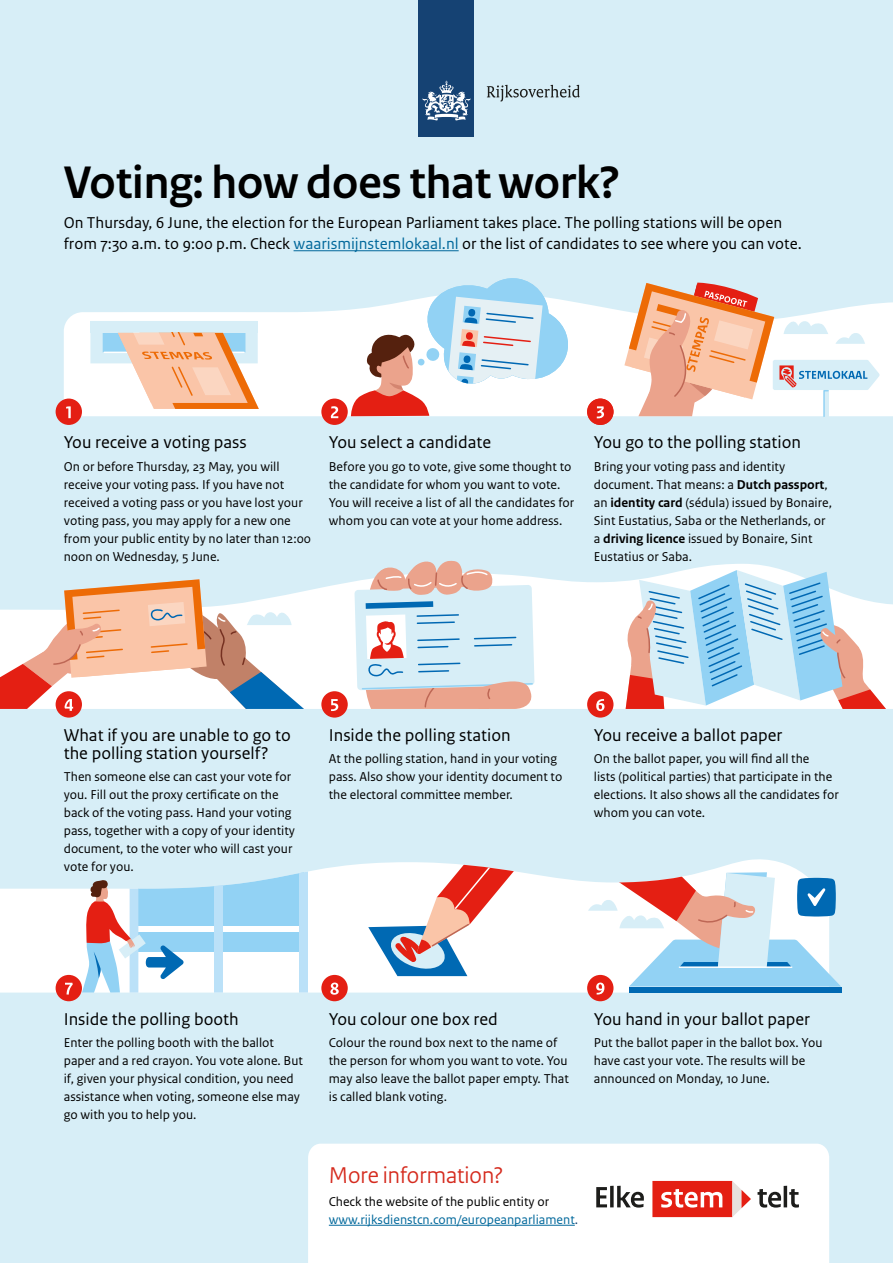
<style>
.page{position:relative;width:893px;height:1263px;background:#d7eef7}
.page>*{position:absolute;margin:0;border:0;box-sizing:border-box;transform-origin:0 0}
.Titel{font:700 48px "Rijksoverheid Sans Heading";color:#000}
.Kopje_meer_info{font:24px "Rijksoverheid Sans Heading";color:#d52b1e}
.Kopje{font:18px/18px "Rijksoverheid Sans Text";color:#000}
.t1{font:16.5px/21px "Rijksoverheid Sans Text";color:#000}
.t2{font:13.5px/18px "Rijksoverheid Sans Text";color:#000}
.t3{font:13.5px/18px "Rijksoverheid Sans Text";color:#01689b}
.s1{color:#01689b}
.s2{font-weight:700}
.s3{color:#000}
.s4{color:#154273}
</style>
<div class="page">
<div style="left:308px;top:1144px;width:521px;height:119px;background:#fff"></div>
<svg style="left:652px;top:1181px;width:99px;height:36px;background:#ea625a"></svg>
<svg style="left:596px;top:1187px;width:11px;height:20px"></svg>
<svg style="left:610px;top:1186px;width:4px;height:21px"></svg>
<svg style="left:617px;top:1186px;width:27px;height:21px"></svg>
<svg style="left:758px;top:1189px;width:23px;height:18px"></svg>
<hr style="left:784px;top:1186px;width:3px;height:21px;background:#1d1d1b">
<svg style="left:789px;top:1189px;width:10px;height:18px"></svg>
<svg style="left:64px;top:301px;width:829px;height:115px;background:#f9fcfd"></svg>
<svg style="left:304px;top:564px;width:589px;height:145px;fill:#fff"></svg>
<svg style="left:0;top:863px;width:588px;height:129px;background:#f9fcfd"></svg>
<svg style="left:624px;top:283px;width:256px;height:134px"></svg>
<svg style="left:354px;top:560px;width:183px;height:149px"></svg>
<svg style="left:623px;top:570px;width:263px;height:139px"></svg>
<svg style="left:90px;top:321px;width:169px;height:88px"></svg>
<svg style="left:351px;top:278px;width:219px;height:138px"></svg>
<svg style="left:138px;top:863px;width:161px;height:88px;fill:#92d2f4"></svg>
<div style="left:130px;top:926px;width:169px;height:6px;background:#fff"></div>
<div style="left:299px;top:859px;width:9px;height:133px;background:#bbe1f8"></div>
<div style="left:130px;top:878px;width:8px;height:114px;background:#d7eef7"></div>
<div style="left:214px;top:870px;width:9px;height:122px;background:#bbe1f8"></div>
<svg style="left:368px;top:862px;width:158px;height:114px;background:#ddc9ce"></svg>
<svg style="left:82px;top:880px;width:102px;height:112px;background:#bfc8d8"></svg>
<div style="left:321px;top:399px;width:27px;height:26px;background:#e41f13;border-radius:50%"></div>
<svg style="left:331px;top:406px;width:7px;height:12px"></svg>
<div style="left:587px;top:399px;width:26px;height:26px;background:#e41f13;border-radius:50%"></div>
<svg style="left:597px;top:406px;width:7px;height:12px"></svg>
<div style="left:587px;top:691px;width:26px;height:27px;background:#e41f13;border-radius:50%"></div>
<svg style="left:596px;top:699px;width:8px;height:12px"></svg>
<div style="left:321px;top:975px;width:27px;height:26px;background:#e41f13;border-radius:50%"></div>
<svg style="left:330px;top:982px;width:9px;height:13px"></svg>
<div style="left:587px;top:975px;width:26px;height:26px;background:#e41f13;border-radius:50%"></div>
<svg style="left:588px;top:859px;width:253px;height:135px"></svg>
<div style="left:56px;top:399px;width:26px;height:26px;background:#e41f13;border-radius:50%"></div>
<svg style="left:66px;top:406px;width:5px;height:12px"></svg>
<div style="left:56px;top:691px;width:26px;height:27px;background:#e41f13;border-radius:50%"></div>
<svg style="left:0;top:579px;width:304px;height:132px"></svg>
<div style="left:321px;top:691px;width:27px;height:27px;background:#e41f13;border-radius:50%"></div>
<svg style="left:331px;top:699px;width:7px;height:12px"></svg>
<div style="left:56px;top:975px;width:26px;height:26px;background:#e41f13;border-radius:50%"></div>
<svg style="left:65px;top:983px;width:8px;height:11px"></svg>
<div style="left:419px;top:0;width:55px;height:136px;background:#154273"></div>
<svg style="left:423px;top:81px;width:47px;height:40px"></svg>
<svg style="left:487px;top:85px;width:93px;height:16px"></svg>
<hr style="left:294px;top:250px;width:165px;height:1px;background:#01689b">
<hr style="left:329px;top:1225px;width:246px;height:1px;background:#01689b">
<h1 class="Titel" style="left:64px;top:155px;width:558px">Voting: how does that work?</h1>
<p class="t1" style="left:64px;top:212px;width:739px">On Thursday, 6 June, the election for the European Parliament takes place. The polling stations will be open from 7:30 a.m. to 9:00 p.m. Check <span class="s1">waarismijnstemlokaal.nl</span> or the list of candidates to see where you can vote.</p>
<h2 class="Kopje" style="left:64px;top:434px;width:185px">You receive a voting pass</h2>
<p class="t2" style="left:64px;top:457px;width:249px">On or before Thursday, 23 May, you will receive your voting pass. If you have not received a voting pass or you have lost your voting pass, you may apply for a new one from your public entity by no later than 12:00 noon on Wednesday, 5 June.</p>
<h2 class="Kopje" style="left:329px;top:434px;width:164px">You select a candidate</h2>
<p class="t2" style="left:329px;top:457px;width:247px">Before you go to vote, give some thought to the candidate for whom you want to vote.<br>You will receive a list of all the candidates for whom you can vote at your home address.</p>
<h2 class="Kopje" style="left:594px;top:434px;width:209px">You go to the polling station</h2>
<p class="t2" style="left:594px;top:457px;width:240px">Bring your voting pass and identity document. That means: a <span class="s2">Dutch passport</span>, an <span class="s2">identity card</span> (sédula) issued by Bonaire, Sint Eustatius, Saba or the Netherlands, or a <span class="s2">driving licence</span> issued by Bonaire, Sint Eustatius or Saba.</p>
<h2 class="Kopje" style="left:64px;top:726px;width:229px">What if you are unable to go to the polling station yourself?</h2>
<p class="t2" style="left:64px;top:768px;width:233px">Then someone else can cast your vote for you. Fill out the proxy certificate on the back of the voting pass. Hand your voting pass, together with a copy of your identity document, to the voter who will cast your vote for you.</p>
<h2 class="Kopje" style="left:329px;top:726px;width:183px">Inside the polling station</h2>
<p class="t2" style="left:329px;top:750px;width:235px">At the polling station, hand in your voting pass. Also show your identity document to the electoral committee member.</p>
<h2 class="Kopje" style="left:594px;top:726px;width:190px">You receive a ballot paper</h2>
<p class="t2" style="left:594px;top:750px;width:246px">On the ballot paper, you will find all the<br>lists (political parties) that participate in the elections. It also shows all the candidates for whom you can vote.</p>
<h2 class="Kopje" style="left:64px;top:1010px;width:177px">Inside the polling booth</h2>
<p class="t2" style="left:64px;top:1033px;width:241px">Enter the polling booth with the ballot paper and a red crayon. You vote alone. But if, given your physical condition, you need assistance when voting, someone else may go with you to help you.</p>
<h2 class="Kopje" style="left:329px;top:1010px;width:171px">You colour one box red</h2>
<p class="t2" style="left:329px;top:1033px;width:242px">Colour the round box next to the name of the person for whom you want to vote. You may also leave the ballot paper empty. That is called blank voting.</p>
<h2 class="Kopje" style="left:594px;top:1010px;width:218px">You hand in your ballot paper</h2>
<p class="t2" style="left:594px;top:1033px;width:230px">Put the ballot paper in the ballot box. You have cast your vote. The results will be announced on Monday, 10 June.</p>
<h3 class="Kopje_meer_info" style="left:329px;top:1161px;width:176px">More information?</h3>
<p class="t3" style="left:329px;top:1193px;width:251px"><span class="s3">Check the website of the public entity or </span>www.rijksdienstcn.com/europeanparliament<span class="s4">.</span></p>
</div>
